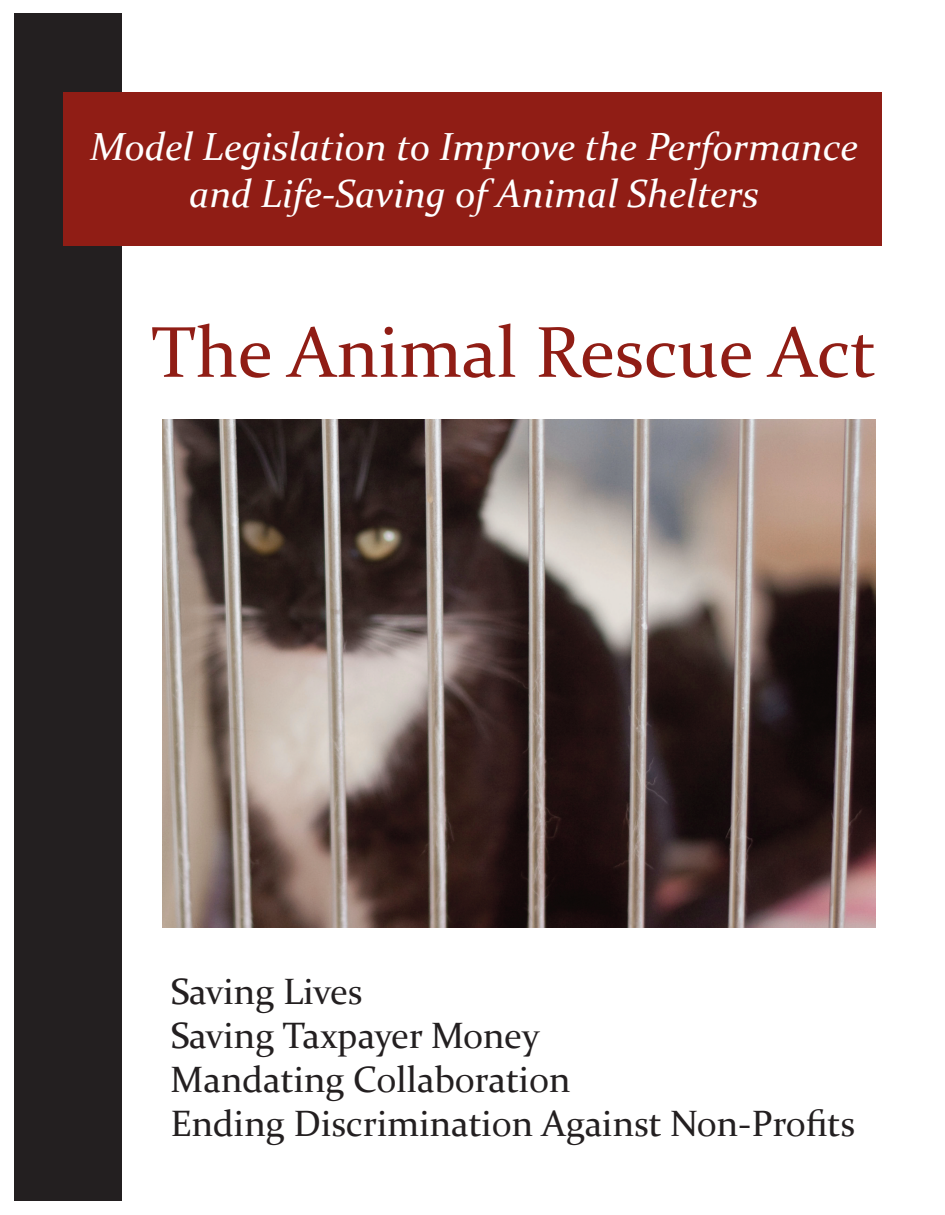
<style>
.page{position:relative;width:945px;height:1215px;background:#fff}
.page>*{position:absolute;margin:0;border:0;box-sizing:border-box;transform-origin:0 0}
.t1{font:72.45px "Constantia";color:#901d15}
.t2{font:italic 39.15px/47.1px "Constantia";color:#fff;text-align:center}
.t3{font:36.75px/44px "Constantia";color:#231f20}
</style>
<div class="page">
<div style="left:14px;top:14px;width:108px;height:1187px;background:#231f20"></div>
<div style="left:63px;top:92px;width:819px;height:154px;background:#901d15"></div>
<img style="left:162px;top:420px;width:713px;height:507px">
<p class="t2" style="left:90px;top:127px;width:769px">Model Legislation to Improve the Performance and Life-Saving of Animal Shelters</p>
<h1 class="t1" style="left:151px;top:322px;width:726px">The Animal Rescue Act</h1>
<p class="t3" style="left:171px;top:973px;width:686px">Saving Lives<br>Saving Taxpayer Money<br>Mandating Collaboration<br>Ending Discrimination Against Non-Profits</p>
</div>
